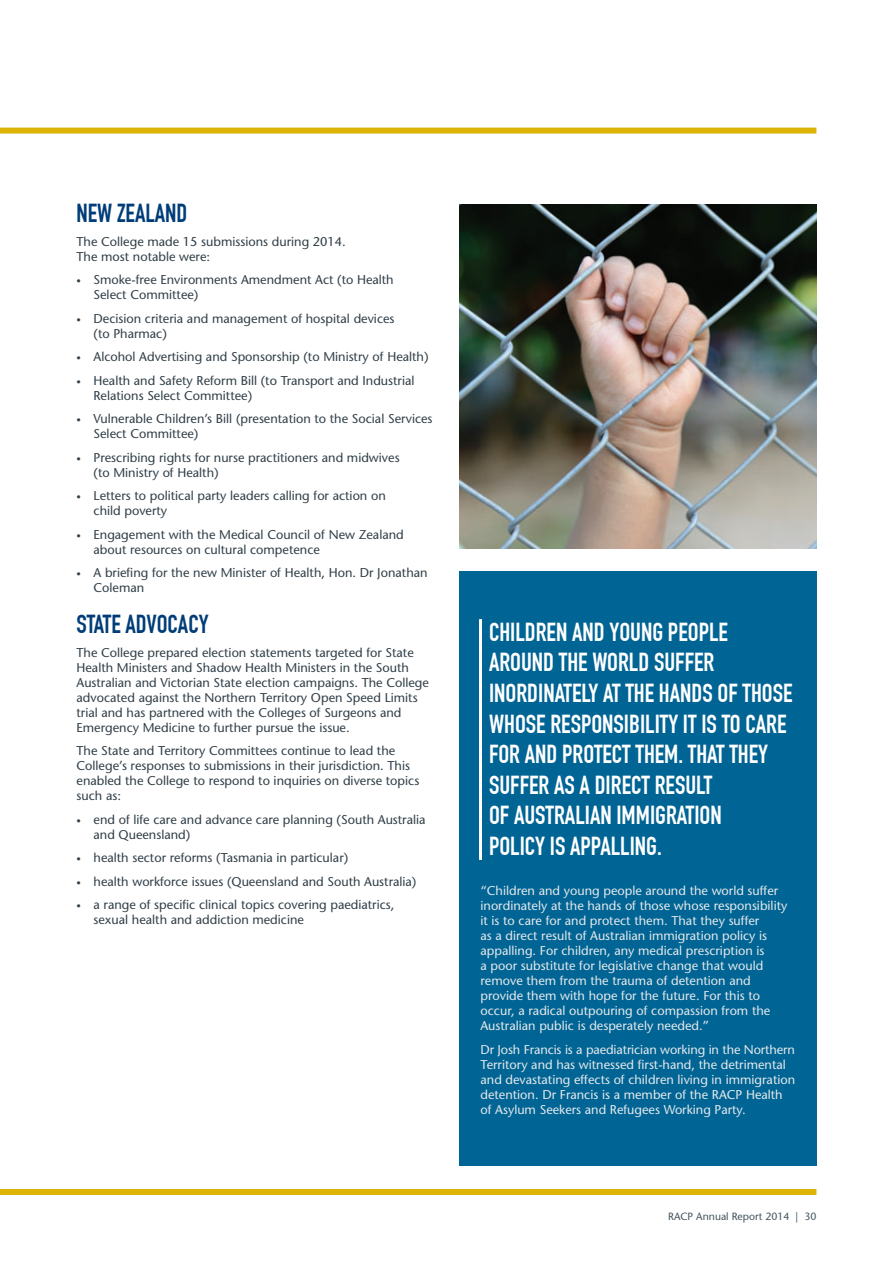
<style>
.page{position:relative;width:893px;height:1263px;background:#fff}
.page>*{position:absolute;margin:0;border:0;box-sizing:border-box;transform-origin:0 0}
.t1{font:700 25.5px/30.6px "DIN Condensed";color:#fff}
.t2{font:700 25.5px "DIN Condensed";color:#003d78}
.t3{font:12.75px/15px "Stone Sans";color:#313f48}
.t4{font:12.75px/15px "Stone Sans";color:#e4e8eb}
.t5{font:10.5px "Stone Sans";color:#45555f}
.s1{font-size:9px}
</style>
<div class="page">
<div style="left:0;top:128px;width:816px;height:6px;background:#deb308"></div>
<div style="left:0;top:1189px;width:816px;height:6px;background:#deb308"></div>
<div style="left:459px;top:571px;width:357px;height:594px;background:#006494"></div>
<img style="left:459px;top:204px;width:357px;height:345px">
<hr style="left:479px;top:619px;width:3px;height:241px;background:#fff">
<h1 class="t2" style="left:77px;top:198px;width:112px">NEW ZEALAND</h1>
<p class="t3" style="left:77px;top:234px;width:271px">The College made 15 submissions during 2014.<br>The most notable were:</p>
<p class="t3" style="left:94px;top:272px;width:302px;text-indent:-17px"><span class="s1">•</span> Smoke-free Environments Amendment Act (to Health<br>Select Committee)</p>
<p class="t3" style="left:94px;top:311px;width:302px;text-indent:-17px"><span class="s1">•</span> Decision criteria and management of hospital devices (to Pharmac)</p>
<p class="t3" style="left:77px;top:349px;width:353px"><span class="s1">•</span> Alcohol Advertising and Sponsorship (to Ministry of Health)</p>
<p class="t3" style="left:94px;top:373px;width:322px;text-indent:-17px"><span class="s1">•</span> Health and Safety Reform Bill (to Transport and I ndustrial<br>Relations Select Committee)</p>
<p class="t3" style="left:94px;top:411px;width:341px;text-indent:-17px"><span class="s1">•</span> Vulnerable Children’s Bill (presentation to the Social Services<br>Select Committee)</p>
<p class="t3" style="left:94px;top:450px;width:308px;text-indent:-17px"><span class="s1">•</span> Prescribing rights for nurse practitioners and midwives (to Ministry of H ealth)</p>
<p class="t3" style="left:94px;top:488px;width:294px;text-indent:-17px"><span class="s1">•</span> Letters to political party leaders calling for action on child poverty</p>
<p class="t3" style="left:94px;top:527px;width:312px;text-indent:-17px"><span class="s1">•</span> Engagement with the Medical Council of New Zealand about resources on cultural competence</p>
<p class="t3" style="left:94px;top:565px;width:336px;text-indent:-17px"><span class="s1">•</span> A briefing for the new Minister of Health, Hon. Dr Jonathan<br>Coleman</p>
<h1 class="t2" style="left:77px;top:609px;width:134px">STATE ADVOCACY</h1>
<p class="t3" style="left:77px;top:645px;width:354px">The College prepared election statements targeted for State Health Ministers and Shadow Health Ministers in the South Australian and Victorian State election campaigns. The College advocated against the N orthern Territory Open Speed Limits trial and has partnered with the Colleges of Surgeons and Emergency Medicine to further pursue the issue.</p>
<p class="t3" style="left:77px;top:743px;width:344px">The State and Territory Committees continue to lead the College’s responses to submissions in their jurisdiction. This enabled the College to respond to inquiries on diverse topics such as:</p>
<p class="t3" style="left:94px;top:812px;width:333px;text-indent:-17px"><span class="s1">•</span> end of life care and advance care planning (South Australia and Queensland)</p>
<p class="t3" style="left:77px;top:850px;width:273px"><span class="s1">•</span> health sector reforms (Tasmania in particular)</p>
<p class="t3" style="left:77px;top:874px;width:341px"><span class="s1">•</span> health workforce issues (Queensland and South Australia)</p>
<p class="t3" style="left:94px;top:897px;width:302px;text-indent:-17px"><span class="s1">•</span> a range of specific clinical topics covering paediatrics, sexual health and addiction medicine</p>
<h1 class="t1" style="left:489px;top:617px;width:305px">CHILDREN AND YOUNG PEOPLE<br>AROUND THE WORLD SUFFER<br>INORDINATELY AT THE HANDS OF THOSE<br>WHOSE RESPONSIBILITY IT IS TO CARE<br>FOR AND PROTECT THEM. THAT THEY<br>SUFFER AS A DIRECT RESULT<br>OF AUSTRALIAN IMMIGRATION<br>POLICY IS APPALLING.</h1>
<p class="t4" style="left:480px;top:883px;width:308px">“Children and young people around the world suffer inordinately at the hands of those whose responsibility it is to care for and protect them. That they suffer<br>as a direct result of Australian immigration policy is appalling. For children, any medical prescription is<br>a poor substitute for legislative change that would remove them from the trauma of detention and provide them with hope for the future. For this to occur, a radical outpouring of compassion from the Australian public is desperately needed.”</p>
<p class="t4" style="left:480px;top:1042px;width:316px">Dr Josh Francis is a paediatrician working in the Northern Territory and has witnessed first-hand, the detrimental and devastating effects of children living in immigration detention. Dr Francis is a member of the RACP Health of Asylum Seekers and Refugees Working Party.</p>
<p class="t5" style="left:668px;top:1210px;width:150px">RACP Annual Report 2014 | 30</p>
</div>
